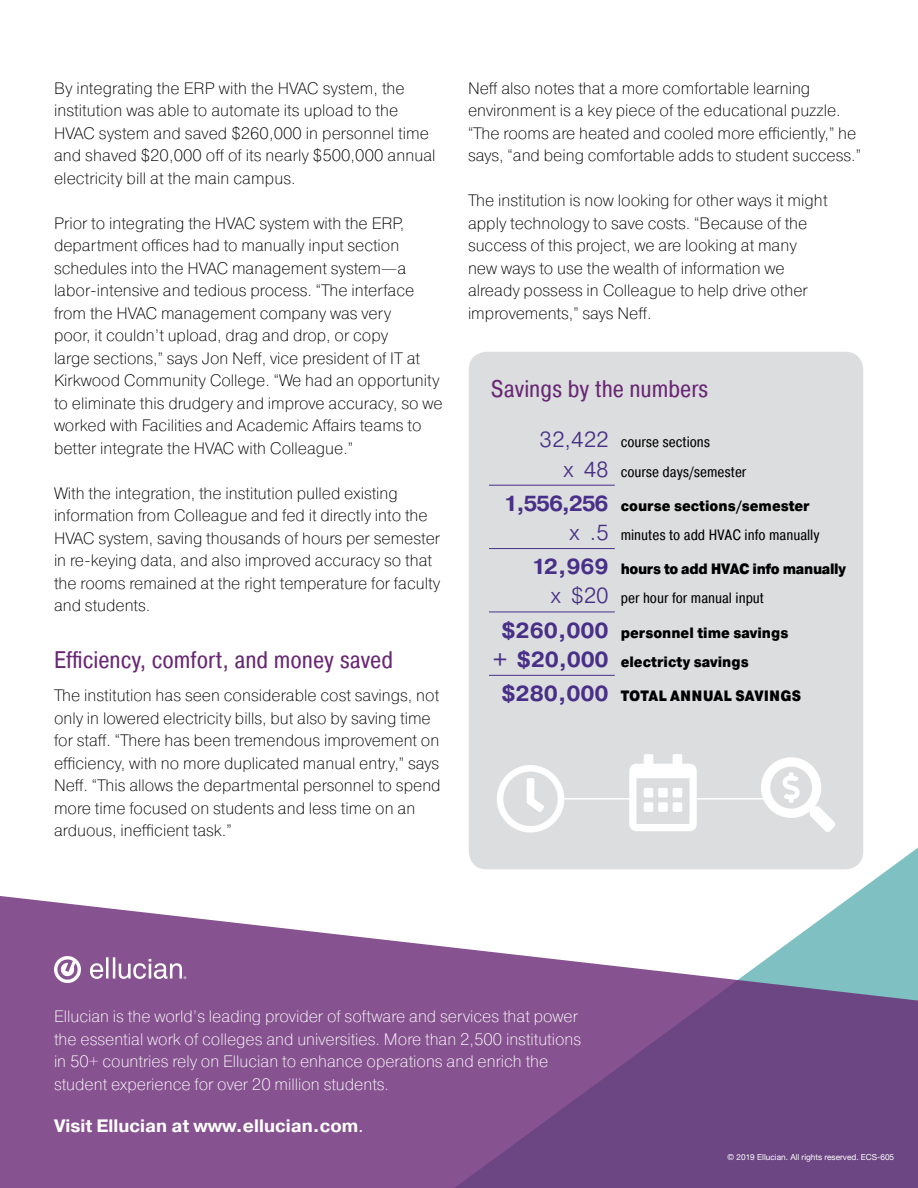
<style>
.page{position:relative;width:918px;height:1188px;background:#fff}
.page>*{position:absolute;margin:0;border:0;box-sizing:border-box;transform-origin:0 0}
.subheader_1{font:24px "Pragmatica Cond";color:#682774}
.t1{font:700 21.75px "Pragmatica";color:#482f87}
.t2{font:300 21.75px "Pragmatica";color:#482f87}
.BODY_no_space_above{font:700 18px "Pragmatica";color:#fff}
.BODY{font:200 16.5px/22.5px "Pragmatica";color:#000}
.BODY_no_space_above-2{font:200 16.5px/22.5px "Pragmatica";color:#000}
.BODY_no_space_above-3{font:200 16.5px/22.5px "Pragmatica";color:#fff}
.BODY_no_space_above-4{font:15px "Pragmatica Cond";color:#000}
.BODY_no_space_above-5{font:900 15px "Pragmatica Cond";color:#000}
.BODY_no_space_above-6{font:900 15px "Pragmatica Cond";letter-spacing:-.02em;color:#000}
.t3{font:8.25px "Helvetica Neue";color:#fff}
.s1{font-weight:400}
</style>
<div class="page">
<div style="left:469px;top:352px;width:394px;height:517px;background:#dcddde;border-radius:18px"></div>
<svg style="left:469px;top:847px;width:449px;height:43px"></svg>
<svg style="left:0;top:890px;width:918px;height:298px;fill:#86528f"></svg>
<hr style="left:489px;top:485px;width:126px;height:1px;background:#482f87">
<hr style="left:489px;top:548px;width:126px;height:1px;background:#482f87">
<hr style="left:489px;top:612px;width:126px;height:1px;background:#482f87">
<hr style="left:489px;top:675px;width:126px;height:1px;background:#482f87">
<svg style="left:52px;top:954px;width:31px;height:31px"></svg>
<svg style="left:90px;top:957px;width:96px;height:22px"></svg>
<svg style="left:497px;top:765px;width:67px;height:68px"></svg>
<svg style="left:629px;top:754px;width:68px;height:77px"></svg>
<svg style="left:761px;top:757px;width:74px;height:75px"></svg>
<hr style="left:563px;top:798px;width:73px;height:2px;background:#fff">
<hr style="left:696px;top:798px;width:75px;height:2px;background:#fff">
<p class="BODY_no_space_above-2" style="left:54px;top:77px;width:383px">By integrating the ERP with the HVAC system, the institution was able to automate its upload to the HVAC system and saved $260,000 in personnel time and shaved $20,000 off of its nearly $500,000 annual electricity bill at the main campus.</p>
<p class="BODY" style="left:54px;top:212px;width:390px">Prior to integrating the HVAC system with the ERP, department offices had to manually input section schedules into the HVAC management system—a labor-intensive and tedious process. “The interface from the HVAC management company was very<br>poor, it couldn’t upload, drag and drop, or copy<br>large sections,” says Jon Neff, vice president of IT at Kirkwood Community College. “We had an opportunity to eliminate this drudgery and improve accuracy, so we worked with Facilities and Academic Affairs teams to better integrate the HVAC with Colleague.”</p>
<p class="BODY" style="left:54px;top:482px;width:388px">With the integration, the institution pulled existing information from Colleague and fed it directly into the HVAC system, saving thousands of hours per semester in re-keying data, and also improved accuracy so that the rooms remained at the right temperature for faculty and students.</p>
<p class="subheader_1" style="left:54px;top:645px;width:341px">Efficiency, comfort, and money saved</p>
<p class="BODY_no_space_above-2" style="left:54px;top:684px;width:388px">The institution has seen considerable cost savings, not only in lowered electricity bills, but also by saving time for staff. “There has been tremendous improvement on efficiency, with no more duplicated manual entry,” says Neff. “This allows the departmental personnel to spend more time focused on students and less time on an arduous, inefficient task.”</p>
<p class="BODY" style="left:468px;top:77px;width:395px">Neff also notes that a more comfortable learning environment is a key piece of the educational puzzle. “The rooms are heated and cooled more efficiently,” he says, “and being comfortable adds to student success.”</p>
<p class="BODY" style="left:468px;top:189px;width:361px">The institution is now looking for other ways it might apply technology to save costs. “Because of the success of this project, we are looking at many new ways to use the wealth of information we already possess in Colleague to help drive other improvements,” says Neff.</p>
<p class="subheader_1" style="left:490px;top:374px;width:219px">Savings by the numbers</p>
<p class="t2" style="left:540px;top:426px;width:71px">32,422</p>
<p class="BODY_no_space_above-4" style="left:621px;top:433px;width:91px">course sections</p>
<p class="t2" style="left:563px;top:455px;width:47px">x 48</p>
<p class="BODY_no_space_above-4" style="left:621px;top:462px;width:127px">course days/semester</p>
<p class="t1" style="left:504px;top:489px;width:106px">1,556,256</p>
<p class="BODY_no_space_above-5" style="left:621px;top:496px;width:191px">course sections/semester</p>
<p class="t2" style="left:570px;top:519px;width:41px">x .5</p>
<p class="BODY_no_space_above-4" style="left:621px;top:525px;width:200px">minutes to add HVAC info manually</p>
<p class="t1" style="left:532px;top:553px;width:78px">12,969</p>
<p class="BODY_no_space_above-6" style="left:621px;top:559px;width:227px">hours to add HVAC info manually</p>
<p class="t2" style="left:551px;top:582px;width:59px">x $20</p>
<p class="BODY_no_space_above-4" style="left:621px;top:589px;width:145px">per hour for manual input</p>
<p class="t1" style="left:501px;top:616px;width:109px">$260,000</p>
<p class="BODY_no_space_above-5" style="left:621px;top:623px;width:169px">personnel time savings</p>
<p class="t1" style="left:493px;top:645px;width:118px">+ $20,000</p>
<p class="BODY_no_space_above-5" style="left:621px;top:652px;width:129px">electricty savings</p>
<p class="t1" style="left:501px;top:679px;width:109px">$280,000</p>
<p class="BODY_no_space_above-5" style="left:621px;top:686px;width:182px">TOTAL ANNUAL SAVINGS</p>
<p class="BODY_no_space_above-3" style="left:54px;top:1005px;width:529px">Ellucian is the world’s leading provider of software and services that power the essential work of colleges and universities. More than 2,500 institutions in 50+ countries rely on Ellucian to enhance operations and enrich the student experience for over 20 million students.</p>
<p class="BODY_no_space_above" style="left:54px;top:1114px;width:311px">Visit Ellucian at www.ellucian.com<span class="s1">.</span></p>
<p class="t3" style="left:728px;top:1152px;width:168px">© 2019 Ellucian. All rights reserved. ECS-605</p>
</div>
